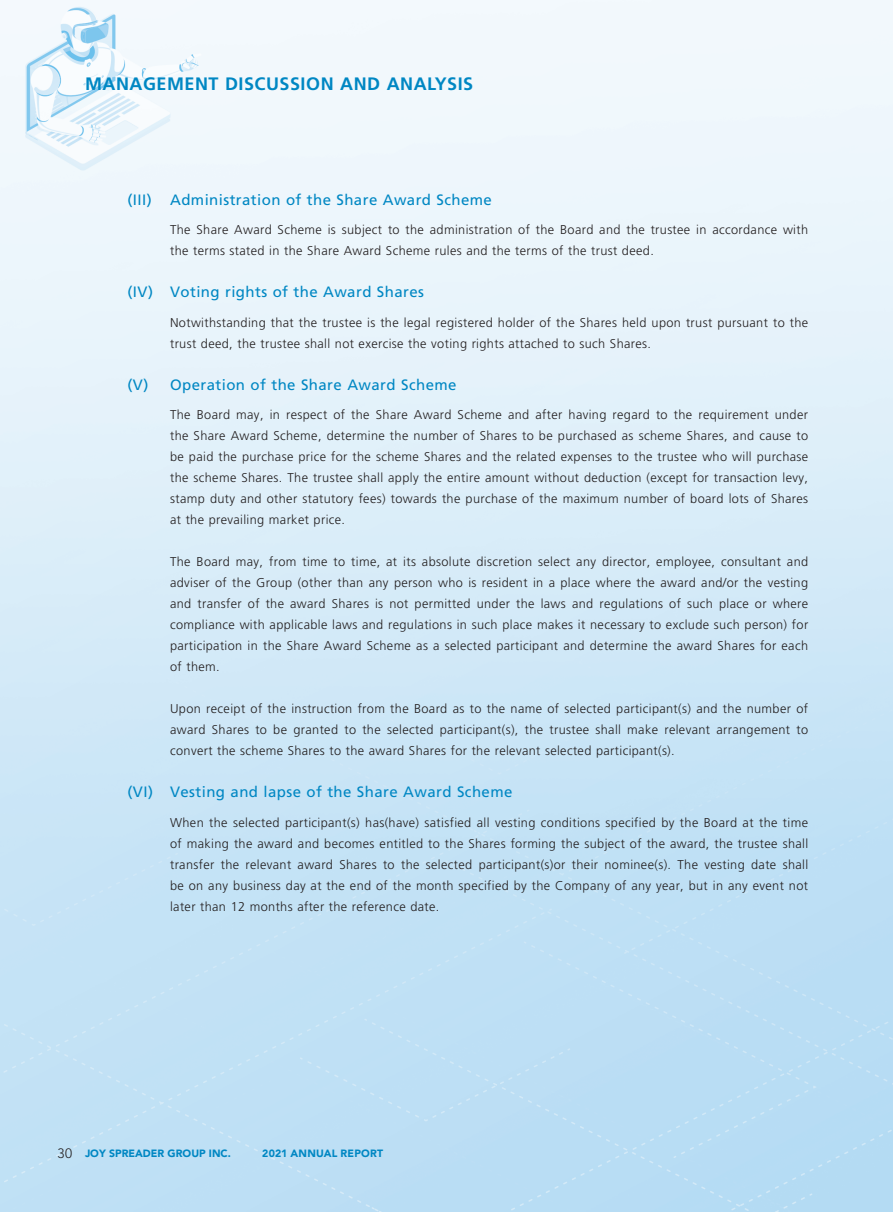
<style>
.page{position:relative;width:893px;height:1212px;background:#fff}
.page>*{position:absolute;margin:0;border:0;box-sizing:border-box;transform-origin:0 0}
.t1{font:700 18px "Frutiger LT Std";letter-spacing:.03em;color:#0087c3}
.t2{font:15px "Frutiger LT Std";letter-spacing:.03em;color:#0087c3}
.t3{font:300 12.75px/21px "Frutiger LT Std";letter-spacing:.03em;color:#231f20;text-align:justify}
.t4{font:900 10.5px "Avenir LT Std";color:#0087c3}
.t5{font:900 10.5px "Avenir LT Std";letter-spacing:.02em;color:#0087c3}
.s1{font-weight:300;font-size:13.5px;color:#231f20}
</style>
<div class="page">
<h1 class="t1" style="left:85px;top:74px;width:390px">MANAGEMENT DISCUSSION AND ANALYSIS</h1>
<p class="t2" style="left:128px;top:191px;width:366px">(III) Administration of the Share Award Scheme</p>
<p class="t3" style="left:170px;top:220px;width:640px">The Share Award Scheme is subject to the administration of the Board and the trustee in accordance with the terms stated in the Share Award Scheme rules and the terms of the trust deed.</p>
<p class="t2" style="left:128px;top:283px;width:298px">(IV) Voting rights of the Award Shares</p>
<p class="t3" style="left:170px;top:312px;width:640px">Notwithstanding that the trustee is the legal registered holder of the Shares held upon trust pursuant to the trust deed, the trustee shall not exercise the voting rights attached to such Shares.</p>
<p class="t2" style="left:128px;top:376px;width:330px">(V) Operation of the Share Award Scheme</p>
<p class="t3" style="left:170px;top:405px;width:640px">The Board may, in respect of the Share Award Scheme and after having regard to the requirement under the Share Award Scheme, determine the number of Shares to be purchased as scheme Shares, and cause to be paid the purchase price for the scheme Shares and the related expenses to the trustee who will purchase the scheme Shares. The trustee shall apply the entire amount without deduction (except for transaction levy, stamp duty and other statutory fees) towards the purchase of the maximum number of board lots of Shares at the prevailing market price.</p>
<p class="t3" style="left:170px;top:552px;width:640px">The Board may, from time to time, at its absolute discretion select any director, employee, consultant and adviser of the Group (other than any person who is resident in a place where the award and/or the vesting and transfer of the award Shares is not permitted under the laws and regulations of such place or where compliance with applicable laws and regulations in such place makes it necessary to exclude such person) for participation in the Share Award Scheme as a selected participant and determine the award Shares for each of them.</p>
<p class="t3" style="left:170px;top:699px;width:639px">Upon receipt of the instruction from the Board as to the name of selected participant(s) and the number of award Shares to be granted to the selected participant(s), the trustee shall make relevant arrangement to convert the scheme Shares to the award Shares for the relevant selected participant(s).</p>
<p class="t2" style="left:128px;top:783px;width:386px">(VI) Vesting and lapse of the Share Award Scheme</p>
<p class="t3" style="left:170px;top:812px;width:640px">When the selected participant(s) has(have) satisfied all vesting conditions specified by the Board at the time of making the award and becomes entitled to the Shares forming the subject of the award, the trustee shall transfer the relevant award Shares to the selected participant(s)or their nominee(s). The vesting date shall be on any business day at the end of the month specified by the Company of any year, but in any event not later than 12 months after the reference date.</p>
<p class="t4" style="left:58px;top:1147px;width:175px"><span class="s1">30</span> JOY SPREADER GROUP INC.</p>
<p class="t5" style="left:262px;top:1147px;width:123px">2021 ANNUAL REPORT</p>
</div>
